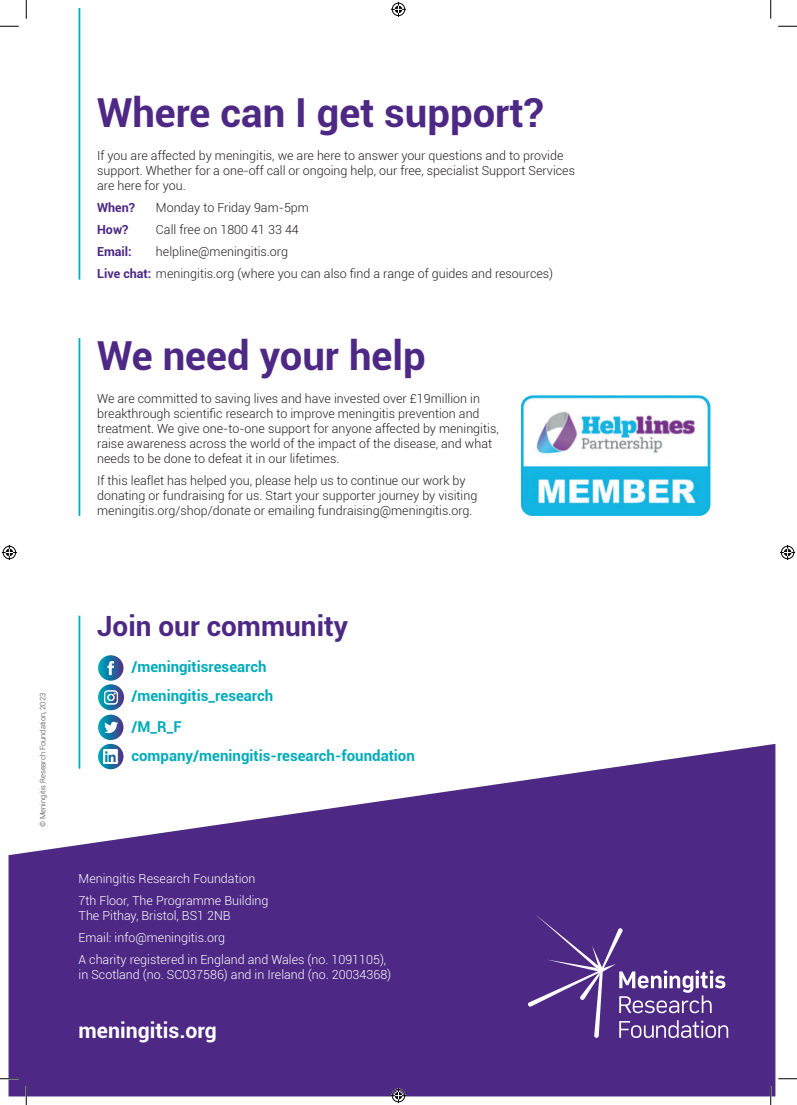
<style>
.page{position:relative;width:797px;height:1105px;background:#fff}
.page>*{position:absolute;margin:0;border:0;box-sizing:border-box;transform-origin:0 0}
.t1{font:700 40px "Roboto";color:#4d2884}
.t2{font:700 27.88px "Roboto";color:#4d2884}
.t3{font:700 21.25px "Roboto";color:#fff}
.t4{font:700 15px/29.2px "Roboto";color:#00acbc}
.t5{font:300 12.5px/15px "Roboto";color:#231f20}
.t6{font:300 12.5px/22.1px "Roboto";color:#fff}
.t7{font:700 12.5px "Roboto";color:#4d2884}
.t8{font:300 7.5px "Roboto";color:#3e3e3f}
.s1{font-weight:700;color:#4d2884}
</style>
<div class="page">
<svg style="left:9px;top:744px;width:766px;height:352px;fill:#4d2884"></svg>
<svg style="left:528px;top:914px;width:200px;height:124px;background:#614192"></svg>
<hr style="left:79px;top:9px;width:1px;height:271px;background:#00acbc">
<hr style="left:79px;top:338px;width:1px;height:178px;background:#00acbc">
<hr style="left:79px;top:616px;width:1px;height:153px;background:#00acbc">
<svg style="left:98px;top:655px;width:25px;height:26px"></svg>
<svg style="left:107px;top:661px;width:7px;height:14px"></svg>
<svg style="left:98px;top:684px;width:26px;height:26px"></svg>
<svg style="left:98px;top:715px;width:25px;height:25px"></svg>
<svg style="left:104px;top:722px;width:14px;height:11px"></svg>
<img style="left:521px;top:395px;width:189px;height:121px">
<svg style="left:98px;top:744px;width:25px;height:25px"></svg>
<svg style="left:0;top:25px;width:19px;height:2px"></svg>
<svg style="left:778px;top:25px;width:19px;height:2px"></svg>
<svg style="left:0;top:1078px;width:19px;height:1px"></svg>
<svg style="left:778px;top:1078px;width:19px;height:1px"></svg>
<svg style="left:25px;top:0;width:2px;height:19px"></svg>
<svg style="left:25px;top:1086px;width:2px;height:19px"></svg>
<svg style="left:770px;top:0;width:1px;height:19px"></svg>
<svg style="left:770px;top:1086px;width:1px;height:19px"></svg>
<svg style="left:391px;top:2px;width:15px;height:15px"></svg>
<svg style="left:391px;top:1088px;width:15px;height:15px"></svg>
<svg style="left:2px;top:545px;width:15px;height:15px"></svg>
<svg style="left:780px;top:545px;width:15px;height:15px"></svg>
<h1 class="t1" style="left:97px;top:85px;width:448px">Where can I get support?</h1>
<p class="t5" style="left:97px;top:147px;width:479px">If you are affected by meningitis, we are here to answer your questions and to provide support. Whether for a one-off call or ongoing help, our free, specialist Support Services are here for you.</p>
<p class="t7" style="left:97px;top:199px;width:39px">When?</p>
<p class="t5" style="left:156px;top:200px;width:154px">Monday to Friday 9am-5pm</p>
<p class="t7" style="left:97px;top:221px;width:33px">How?</p>
<p class="t5" style="left:156px;top:222px;width:144px">Call free on 1800 41 33 44</p>
<p class="t7" style="left:97px;top:243px;width:36px">Email:</p>
<p class="t5" style="left:97px;top:240px;width:457px;line-height:22.1px;text-indent:59px">helpline@meningitis.org<br><span class="s1">Live chat:</span> meningitis.org (where you can also find a range of guides and resources)</p>
<h1 class="t1" style="left:97px;top:327px;width:330px">We need your help</h1>
<p class="t5" style="left:97px;top:390px;width:403px">We are committed to saving lives and have invested over £19million in breakthrough scientific research to improve meningitis prevention and treatment. We give one-to-one support for anyone affected by meningitis, raise awareness across the world of the impact of the disease, and what needs to be done to defeat it in our lifetimes.</p>
<p class="t5" style="left:97px;top:472px;width:382px">If this leaflet has helped you, please help us to continue our work by donating or fundraising for us. Start your supporter journey by visiting meningitis.org/shop/donate or emailing fundraising@meningitis.org.</p>
<p class="t8" style="left:38px;top:827px;width:135px;rotate:-90deg">© Meningitis Research Foundation, 2023</p>
<h2 class="t2" style="left:97px;top:606px;width:252px">Join our community</h2>
<p class="t4" style="left:131px;top:652px;width:143px">/meningitisresearch /meningitis_research</p>
<p class="t4" style="left:131px;top:712px;width:52px">/M_R_F</p>
<p class="t4" style="left:131px;top:741px;width:285px">company/meningitis-research-foundation</p>
<p class="t6" style="left:79px;top:867px;width:191px">Meningitis Research Foundation<br>7th Floor, The Programme Building</p>
<p class="t6" style="left:79px;top:904px;width:309px">The Pithay, Bristol, BS1 2NB<br>Email: info@meningitis.org<br>A charity registered in England and Wales (no. 1091105),</p>
<p class="t6" style="left:79px;top:963px;width:314px">in Scotland (no. SC037586) and in Ireland (no. 20034368)</p>
<h3 class="t3" style="left:79px;top:1015px;width:140px">meningitis.org</h3>
</div>
